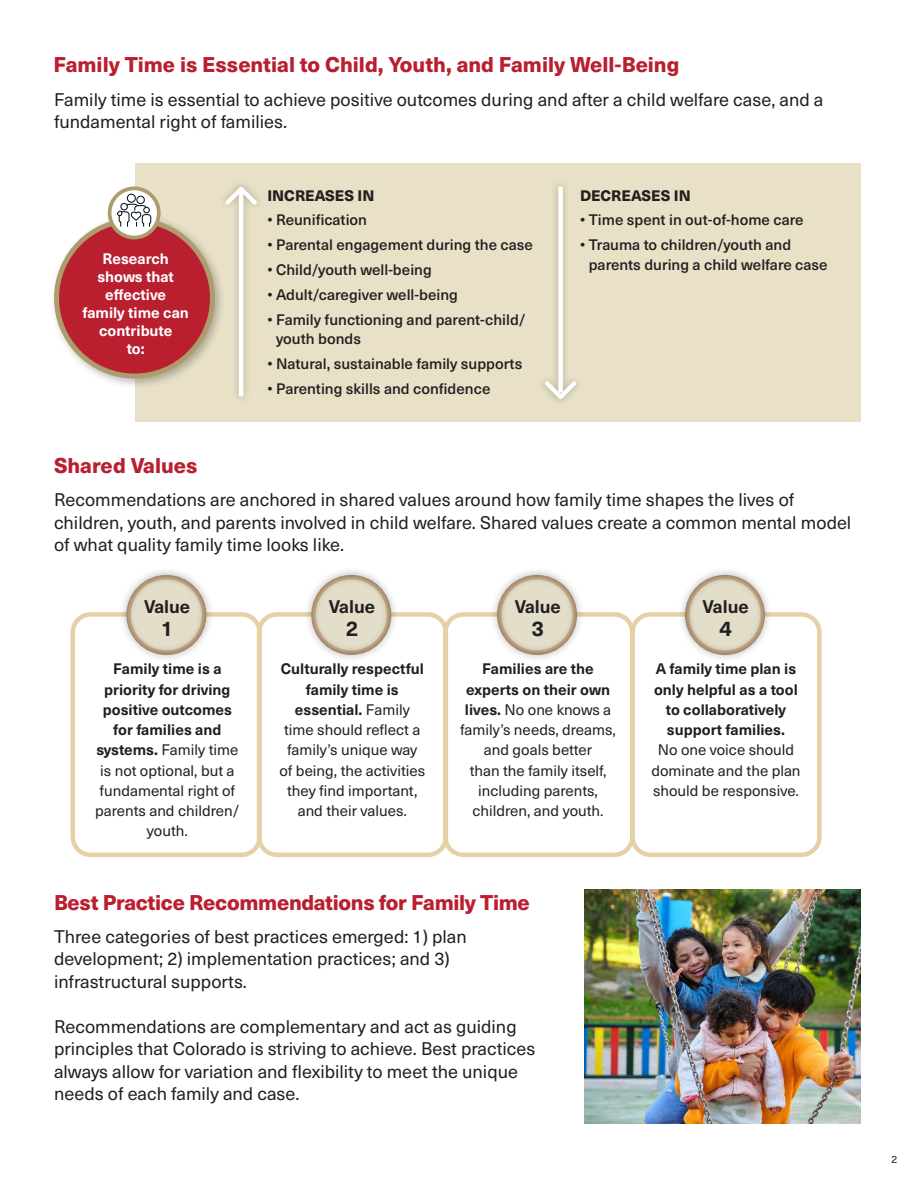
<style>
.page{position:relative;width:918px;height:1188px;background:#fff}
.page>*{position:absolute;margin:0;border:0;box-sizing:border-box;transform-origin:0 0}
.t1{font:800 21px "Neue Haas Unica W1 G";letter-spacing:-.005em;color:#ba1f30}
.t2{font:700 21px "Neue Haas Unica W1 G";color:#231f20}
.t3{font:18px/22.5px "Neue Haas Unica W1 G";color:#231f20}
.t4{font:700 18px "Neue Haas Unica W1 G";color:#231f20}
.t5{font:15px/20.2px "Neue Haas Unica W1 G";color:#231f20;text-align:center}
.t6{font:500 15px/19.5px "Neue Haas Unica W1 G";color:#231f20}
.t7{font:700 15px/20.2px "Neue Haas Unica W1 G";color:#231f20;text-align:center}
.t8{font:700 15px/18px "Neue Haas Unica W1 G";color:#fff;text-align:center}
.t9{font:800 15px "Neue Haas Unica W1 G";color:#231f20}
.t10{font:10.5px "Neue Haas Unica W1 G";color:#231f20}
.s1{font-weight:700}
.s2{font-weight:400}
</style>
<div class="page">
<div style="left:135px;top:163px;width:726px;height:259px;background:#e8e1c7"></div>
<div style="left:49px;top:213px;width:177px;height:177px;background:#231f20;opacity:.3"></div>
<div style="left:57px;top:220px;width:155px;height:156px;background:#ba1f30;border-radius:50%"></div>
<div style="left:54px;top:218px;width:161px;height:161px;border:5px solid #ad9d6e;border-radius:50%"></div>
<div style="left:70px;top:612px;width:192px;height:245px;border:4px solid #e5d1a5;border-radius:18px"></div>
<div style="left:257px;top:612px;width:191px;height:245px;border:4px solid #e5d1a5;border-radius:18px"></div>
<svg style="left:110px;top:188px;width:49px;height:50px"></svg>
<div style="left:127px;top:194px;width:9px;height:9px;border:1px solid #07151f;border-radius:50%"></div>
<div style="left:136px;top:196px;width:9px;height:8px;border:1px solid #07151f;border-radius:50%"></div>
<svg style="left:116px;top:203px;width:36px;height:25px"></svg>
<div style="left:108px;top:186px;width:53px;height:53px;border:4px solid #ad9d6e;border-radius:50%"></div>
<div style="left:443px;top:612px;width:191px;height:245px;border:4px solid #e5d1a5;border-radius:18px"></div>
<div style="left:630px;top:612px;width:192px;height:245px;border:4px solid #e5d1a5;border-radius:18px"></div>
<div style="left:119px;top:567px;width:95px;height:96px;background:#231f20;opacity:.3"></div>
<svg style="left:124px;top:572px;width:85px;height:85px;fill:#e3deca"></svg>
<div style="left:304px;top:567px;width:95px;height:96px;background:#fff"></div>
<svg style="left:309px;top:572px;width:85px;height:85px;fill:#e3deca"></svg>
<div style="left:489px;top:567px;width:96px;height:96px;background:#fff"></div>
<svg style="left:494px;top:572px;width:85px;height:85px;fill:#e3deca"></svg>
<div style="left:677px;top:567px;width:96px;height:96px;background:#fff"></div>
<svg style="left:682px;top:572px;width:85px;height:85px;fill:#e3deca"></svg>
<div style="left:218px;top:179px;width:46px;height:225px;background:#231f20;opacity:.3"></div>
<svg style="left:225px;top:187px;width:32px;height:18px"></svg>
<hr style="left:239px;top:192px;width:4px;height:204px;background:#fff">
<div style="left:537px;top:179px;width:47px;height:228px;background:#231f20;opacity:.3"></div>
<img style="left:585px;top:890px;width:276px;height:233px">
<svg style="left:545px;top:381px;width:31px;height:18px"></svg>
<div style="left:558px;top:187px;width:5px;height:206px;background:#fff"></div>
<h2 class="t1" style="left:53px;top:48px;width:627px">Family Time is Essential to Child, Youth, and Family Well-Being</h2>
<p class="t3" style="left:54px;top:87px;width:771px">Family time is essential to achieve positive outcomes during and after a child welfare case, and a fundamental right of families.</p>
<p class="t8" style="left:82px;top:248px;width:108px">Research shows that effective family time can contribute<br>to:</p>
<h3 class="t9" style="left:267px;top:184px;width:108px">INCREASES IN</h3>
<p class="t6" style="left:267px;top:209px;width:101px">• Reunification</p>
<p class="t6" style="left:267px;top:234px;width:267px">• Parental engagement during the case</p>
<p class="t6" style="left:267px;top:259px;width:166px">• Child/youth well-being</p>
<p class="t6" style="left:267px;top:284px;width:192px">• Adult/caregiver well-being</p>
<p class="t6" style="left:276px;top:309px;width:251px;text-indent:-9px">• Family functioning and parent-child/ youth bonds</p>
<p class="t6" style="left:267px;top:353px;width:256px">• Natural, sustainable family supports</p>
<p class="t6" style="left:267px;top:378px;width:225px">• Parenting skills and confidence</p>
<p class="t9" style="left:580px;top:184px;width:112px">DECREASES IN</p>
<p class="t6" style="left:580px;top:209px;width:225px">• Time spent in out-of-home care</p>
<p class="t6" style="left:589px;top:234px;width:240px;text-indent:-9px">• Trauma to children/youth and parents during a child welfare case</p>
<h2 class="t1" style="left:54px;top:449px;width:145px">Shared Values</h2>
<p class="t3" style="left:54px;top:488px;width:799px">Recommendations are anchored in shared values around how family time shapes the lives of children, youth, and parents involved in child welfare. Shared values create a common mental model of what quality family time looks like.</p>
<p class="t4" style="left:144px;top:593px;width:48px">Value</p>
<p class="t2" style="left:161px;top:612px;width:14px">1</p>
<p class="t5" style="left:95px;top:658px;width:146px"><span class="s1">Family time is a priority for driving positive outcomes for families and systems.</span> Family time is not optional, but a fundamental right of parents and children/ youth.</p>
<p class="t4" style="left:329px;top:593px;width:48px">Value</p>
<p class="t2" style="left:346px;top:612px;width:14px">2</p>
<p class="t5" style="left:279px;top:658px;width:147px"><span class="s1">Culturally respectful family time is essential.</span> Family time should reflect a family’s unique way of being, the activities they find important, and their values.</p>
<p class="t4" style="left:515px;top:593px;width:48px">Value</p>
<p class="t2" style="left:532px;top:612px;width:14px">3</p>
<p class="t5" style="left:460px;top:658px;width:157px"><span class="s1">Families are the experts on their own lives.</span> No one knows a family’s needs, dreams, and goals better<br>than the family itself, including parents, children, and youth.</p>
<h2 class="t1" style="left:54px;top:886px;width:477px">Best Practice Recommendations for Family Time</h2>
<p class="t3" style="left:54px;top:924px;width:414px">Three categories of best practices emerged: 1) plan development; 2) implementation practices; and 3) infrastructural supports.</p>
<p class="t3" style="left:54px;top:1014px;width:483px">Recommendations are complementary and act as guiding principles that Colorado is striving to achieve. Best practices always allow for variation and flexibility to meet the unique needs of each family and case.</p>
<p class="t4" style="left:703px;top:593px;width:48px">Value</p>
<p class="t2" style="left:719px;top:612px;width:14px">4</p>
<p class="t7" style="left:651px;top:658px;width:151px">A family time plan is only helpful as a tool to collaboratively support families.<br><span class="s2">No one voice should dominate and the plan should be responsive.</span></p>
<p class="t10" style="left:891px;top:1152px;width:7px">2</p>
</div>
